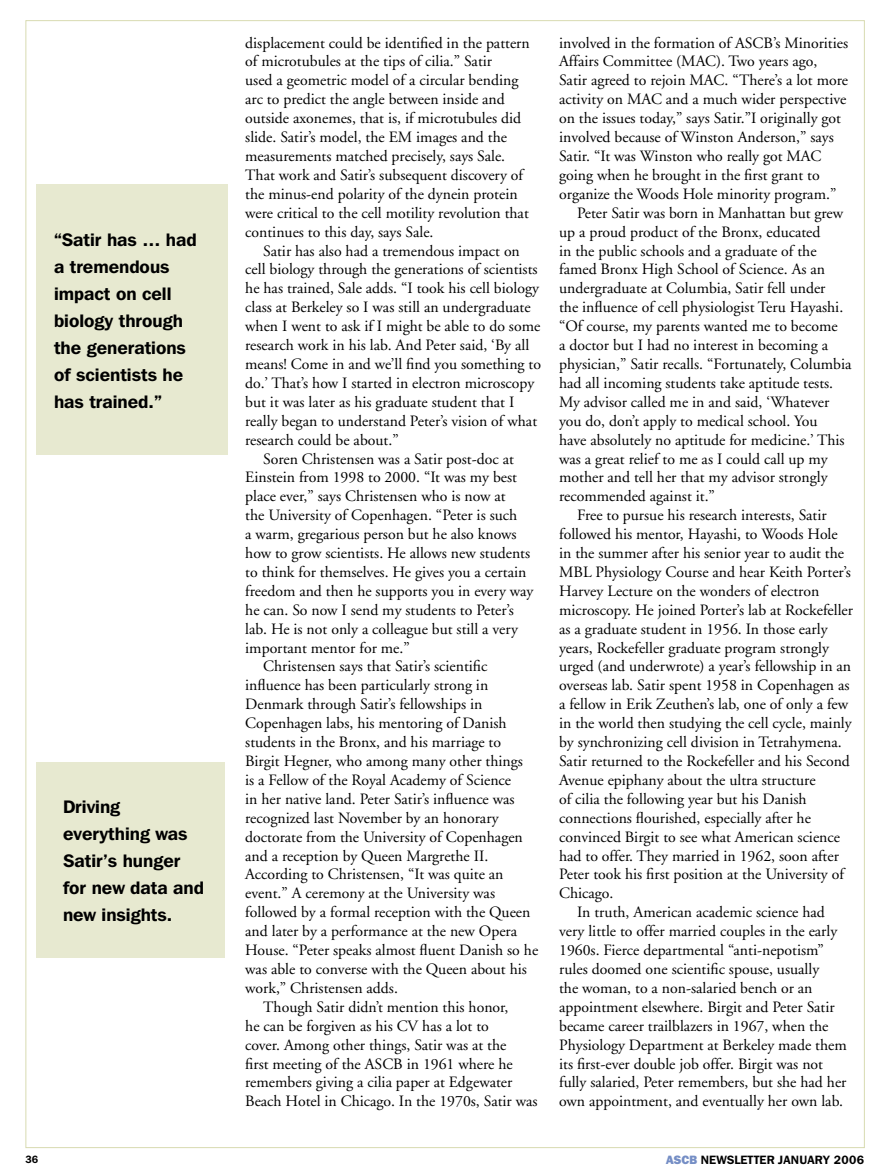
<style>
.page{position:relative;width:891px;height:1175px;background:#fff}
.page>*{position:absolute;margin:0;border:0;box-sizing:border-box;transform-origin:0 0}
.CALL_OUT_BODY{font:600 18px/27px "Franklin Gothic IT Cby BT";color:#000}
.BODY_TEXT{font:15.75px/18.9px "Adobe Garamond";color:#000}
.t1{font:600 12px "Franklin Gothic IT Cby BT";letter-spacing:.005em;color:#000}
.t2{font:600 10.5px "Franklin Gothic IT Cby BT";color:#000}
.s1{font-weight:800;color:#758ec5}
</style>
<div class="page">
<div style="left:36px;top:762px;width:189px;height:195px;background:#e7e9d0"></div>
<div style="left:36px;top:185px;width:192px;height:270px;background:#e7e9d0"></div>
<p class="CALL_OUT_BODY" style="left:54px;top:226px;width:144px">“Satir has … had a tremendous impact on cell biology through the generations of scientists he has trained.”</p>
<p class="CALL_OUT_BODY" style="left:63px;top:793px;width:143px">Driving everything was<br>Satir’s hunger for new data and new insights.</p>
<p class="BODY_TEXT" style="left:245px;top:33px;width:286px">displacement could be identified in the pattern of microtubules at the tips of cilia.” Satir<br>used a geometric model of a circular bending arc to predict the angle between inside and outside axonemes, that is, if microtubules did slide. Satir’s model, the EM images and the measurements matched precisely, says Sale.<br>That work and Satir’s subsequent discovery of the minus-end polarity of the dynein protein were critical to the cell motility revolution that continues to this day, says Sale.</p>
<p class="BODY_TEXT" style="left:245px;top:241px;width:297px;text-indent:18px">Satir has also had a tremendous impact on cell biology through the generations of scientists he has trained, Sale adds. “I took his cell biology class at Berkeley so I was still an undergraduate when I went to ask if I might be able to do some research work in his lab. And Peter said, ‘By all means! Come in and we’ll find you something to do.’ That’s how I started in electron microscopy but it was later as his graduate student that I really began to understand Peter’s vision of what research could be about.”</p>
<p class="BODY_TEXT" style="left:245px;top:449px;width:290px;text-indent:18px">Soren Christensen was a Satir post-doc at Einstein from 1998 to 2000. “It was my best place ever,” says Christensen who is now at<br>the University of Copenhagen. “Peter is such<br>a warm, gregarious person but he also knows how to grow scientists. He allows new students to think for themselves. He gives you a certain freedom and then he supports you in every way he can. So now I send my students to Peter’s lab. He is not only a colleague but still a very important mentor for me.”</p>
<p class="BODY_TEXT" style="left:245px;top:657px;width:295px;text-indent:18px">Christensen says that Satir’s scientific influence has been particularly strong in Denmark through Satir’s fellowships in Copenhagen labs, his mentoring of Danish students in the Bronx, and his marriage to Birgit Hegner, who among many other things<br>is a Fellow of the Royal Academy of Science<br>in her native land. Peter Satir’s influence was recognized last November by an honorary doctorate from the University of Copenhagen and a reception by Queen Margrethe II.<br>According to Christensen, “It was quite an event.” A ceremony at the University was followed by a formal reception with the Queen and later by a performance at the new Opera House. “Peter speaks almost fluent Danish so he was able to converse with the Queen about his work,” Christensen adds.</p>
<p class="BODY_TEXT" style="left:245px;top:997px;width:294px;text-indent:18px">Though Satir didn’t mention this honor,<br>he can be forgiven as his CV has a lot to<br>cover. Among other things, Satir was at the<br>first meeting of the ASCB in 1961 where he remembers giving a cilia paper at Edgewater Beach Hotel in Chicago. In the 1970s, Satir was</p>
<p class="BODY_TEXT" style="left:559px;top:33px;width:291px">involved in the formation of ASCB’s Minorities Affairs Committee (MAC). Two years ago, Satir agreed to rejoin MAC. “There’s a lot more activity on MAC and a much wider perspective on the issues today,” says Satir.”I originally got involved because of Winston Anderson,” says Satir. “It was Winston who really got MAC going when he brought in the first grant to organize the Woods Hole minority program.”</p>
<p class="BODY_TEXT" style="left:559px;top:204px;width:294px;text-indent:18px">Peter Satir was born in Manhattan but grew up a proud product of the Bronx, educated<br>in the public schools and a graduate of the famed Bronx High School of Science. As an undergraduate at Columbia, Satir fell under<br>the influence of cell physiologist Teru Hayashi. “Of course, my parents wanted me to become<br>a doctor but I had no interest in becoming a physician,” Satir recalls. “Fortunately, Columbia had all incoming students take aptitude tests.<br>My advisor called me in and said, ‘Whatever you do, don’t apply to medical school. You<br>have absolutely no aptitude for medicine.’ This was a great relief to me as I could call up my mother and tell her that my advisor strongly recommended against it.”</p>
<p class="BODY_TEXT" style="left:559px;top:506px;width:295px;text-indent:18px">Free to pursue his research interests, Satir followed his mentor, Hayashi, to Woods Hole in the summer after his senior year to audit the MBL Physiology Course and hear Keith Porter’s Harvey Lecture on the wonders of electron microscopy. He joined Porter’s lab at Rockefeller as a graduate student in 1956. In those early years, Rockefeller graduate program strongly urged (and underwrote) a year’s fellowship in an overseas lab. Satir spent 1958 in Copenhagen as a fellow in Erik Zeuthen’s lab, one of only a few in the world then studying the cell cycle, mainly by synchronizing cell division in Tetrahymena.<br>Satir returned to the Rockefeller and his Second Avenue epiphany about the ultra structure<br>of cilia the following year but his Danish connections flourished, especially after he convinced Birgit to see what American science had to offer. They married in 1962, soon after Peter took his first position at the University of Chicago.</p>
<p class="BODY_TEXT" style="left:559px;top:903px;width:289px;text-indent:18px">In truth, American academic science had very little to offer married couples in the early 1960s. Fierce departmental “anti-nepotism” rules doomed one scientific spouse, usually<br>the woman, to a non-salaried bench or an appointment elsewhere. Birgit and Peter Satir became career trailblazers in 1967, when the Physiology Department at Berkeley made them its first-ever double job offer. Birgit was not fully salaried, Peter remembers, but she had her own appointment, and eventually her own lab.</p>
<p class="t2" style="left:26px;top:1153px;width:14px">36</p>
<p class="t1" style="left:666px;top:1152px;width:199px"><span class="s1">ASCB</span> NEWSLETTER JANUARY 2006</p>
</div>
